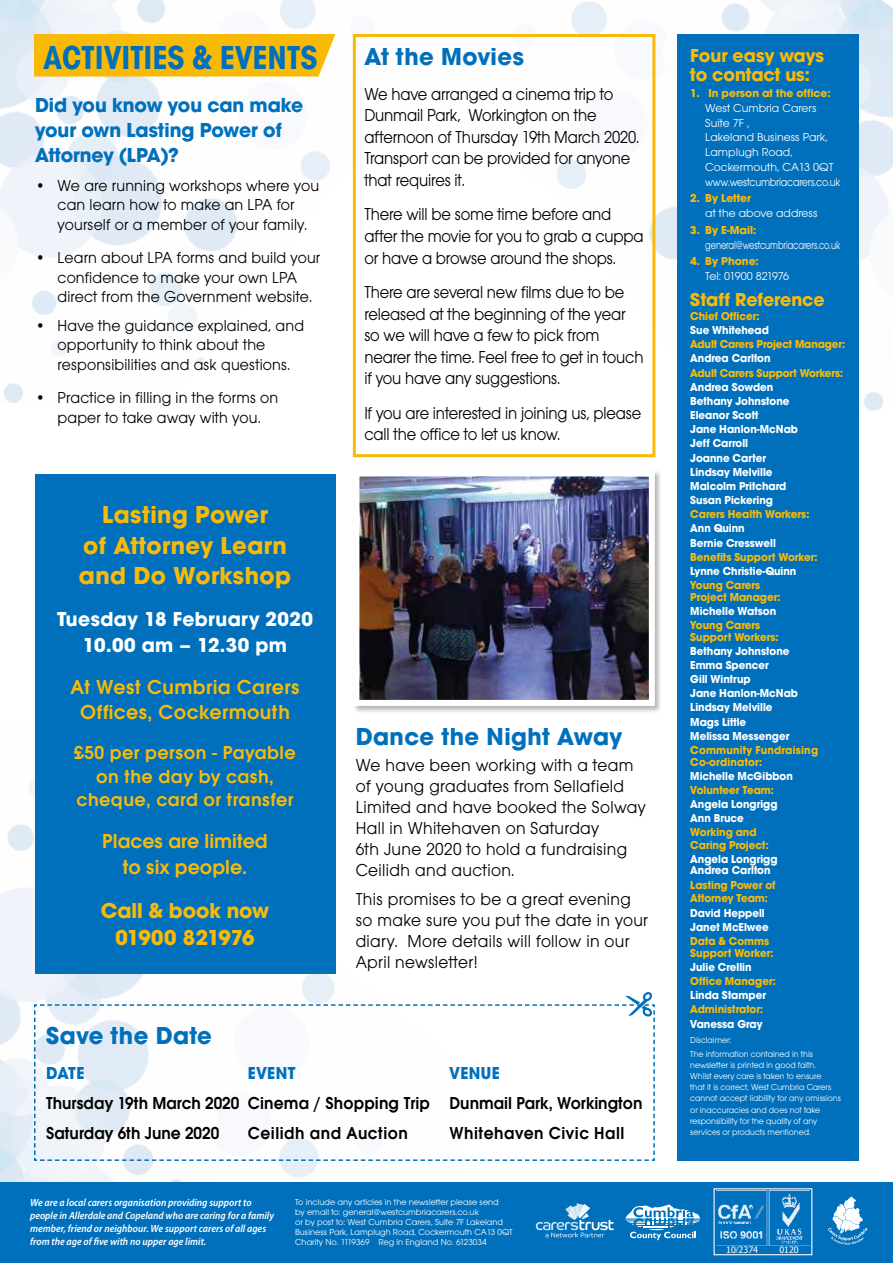
<style>
.page{position:relative;width:893px;height:1263px;background:#fff}
.page>*{position:absolute;margin:0;border:0;box-sizing:border-box;transform-origin:0 0}
.t1{font:700 condensed 34.5px "Avant Garde Gothic Itc T";letter-spacing:.02em;color:#0070bc}
.t2{font:700 25.5px/30.6px "Avant Garde Gothic Itc T";letter-spacing:.02em;color:#f9ba07;text-align:center}
.t3{font:700 25.5px "Avant Garde Gothic Itc T";letter-spacing:.02em;color:#0070bc}
.t4{font:700 22.5px/27px "Avant Garde Gothic Itc T";color:#f9ba07;text-align:center}
.t5{font:700 21px/25.2px "Avant Garde Gothic Itc T";color:#0070bc}
.t6{font:600 21px/25.2px "Avant Garde Gothic Itc T";letter-spacing:.02em;color:#f9ba07;text-align:center}
.t7{font:700 21px/25.2px "Avant Garde Gothic Itc T";letter-spacing:.02em;color:#fff;text-align:center}
.t8{font:600 21px/25.2px "Avant Garde Gothic Itc T";color:#f9ba07;text-align:center}
.t9{font:600 19.5px/23.4px "Avant Garde Gothic Itc T";letter-spacing:.02em;color:#f9ba07;text-align:center}
.t10{font:700 19.5px/18.3px "Avant Garde Gothic Itc T";color:#f9ba07}
.t11{font:18px/21.6px "Avant Garde Gothic Itc T";letter-spacing:-.01em;color:#000;scale:.91 1}
.t12{font:18px/21px "Avant Garde Gothic Itc T";letter-spacing:.02em;color:#000;scale:.95 1}
.t13{font:600 18px/30.2px "Avant Garde Gothic Itc T";letter-spacing:.01em;color:#000;scale:.95 1}
.t14{font:700 18px "Avant Garde Gothic Itc T";letter-spacing:.03em;color:#0070bc;scale:.95 1}
.t15{font:16.5px/19.8px "Avant Garde Gothic Itc T";letter-spacing:.01em;color:#000;scale:.95 1}
.t16{font:700 12px/14.1px "Avant Garde Gothic Itc T";color:#fff;scale:.96 1}
.t17{font:700 12px/11.6px "Avant Garde Gothic Itc T";color:#f9ba07;scale:.96 1}
.t18{font:12px/14.7px "Avant Garde Gothic Itc T";letter-spacing:-.005em;color:#fff}
.t19{font:700 12px "Avant Garde Gothic Itc T";color:#f9ba07}
.t20{font:700 12px/11.6px "Avant Garde Gothic Itc T";letter-spacing:.02em;color:#f9ba07;scale:.96 1}
.t21{font:12px "Avant Garde Gothic Itc T";letter-spacing:-.005em;color:#fff;scale:.76 1}
.t22{font:12px "Avant Garde Gothic Itc T";letter-spacing:-.045em;color:#fff}
.t23{font:italic 600 semi-condensed 10.5px/13px "Myriad Pro";color:#fff}
.t24{font:9px/11.1px "Avant Garde Gothic Itc T";color:#fff;scale:.96 1}
.t25{font:9px/10.1px "Avant Garde Gothic Itc T";color:#fff}
.t26{font:8.85px "Tahoma";color:#fff}
</style>
<div class="page">
<img style="left:0;top:0;width:353px;height:416px">
<img style="left:0;top:713px;width:336px;height:469px">
<img style="left:557px;top:0;width:336px;height:445px">
<div style="left:677px;top:35px;width:182px;height:1126px;background:#0070bc"></div>
<div style="left:34px;top:34px;width:301px;height:43px;background:#f9ba07"></div>
<div style="left:0;top:1182px;width:893px;height:81px;background:#0070bc"></div>
<svg style="left:536px;top:1203px;width:78px;height:34px"></svg>
<img style="left:716px;top:1190px;width:94px;height:56px">
<svg style="left:828px;top:1196px;width:40px;height:49px"></svg>
<svg style="left:625px;top:1204px;width:75px;height:36px"></svg>
<div style="left:713px;top:1188px;width:99px;height:67px;border:1px solid #fff"></div>
<div style="left:35px;top:474px;width:300px;height:500px;background:#0070bc"></div>
<div style="left:353px;top:34px;width:302px;height:423px;border:3px solid #f9ba07"></div>
<svg style="left:34px;top:991px;width:621px;height:170px"></svg>
<div style="left:352px;top:469px;width:310px;height:244px;background:#000;opacity:.3"></div>
<img style="left:352px;top:469px;width:306px;height:240px">
<h1 class="t1" style="left:44px;top:37px;width:275px">ACTIVITIES &amp; EVENTS</h1>
<p class="t5" style="left:35px;top:92px;width:270px">Did you know you can make your own Lasting Power of<br>Attorney (LPA)?</p>
<p class="t15" style="left:58px;top:175px;width:277px;text-indent:-22px">• We are running workshops where you can learn how to make an LPA for yourself or a member of your family.</p>
<p class="t15" style="left:58px;top:247px;width:278px;text-indent:-22px">• Learn about LPA forms and build your confidence to make your own LPA direct from the Government website.</p>
<p class="t15" style="left:58px;top:315px;width:261px;text-indent:-22px">• Have the guidance explained, and opportunity to think about the responsibilities and ask questions.</p>
<p class="t15" style="left:35px;top:387px;width:257px;text-align:center">• Practice in filling in the forms on paper to take away with you.</p>
<h2 class="t2" style="left:79px;top:499px;width:214px">Lasting Power<br>of Attorney Learn and Do Workshop</h2>
<p class="t7" style="left:57px;top:606px;width:257px">Tuesday 18 February 2020<br>10.00 am – 12.30 pm</p>
<p class="t6" style="left:70px;top:674px;width:231px">At West Cumbria Carers<br>Offices, Cockermouth</p>
<p class="t9" style="left:74px;top:741px;width:223px">£50 per person - Payable on the day by cash, cheque, card or transfer</p>
<p class="t8" style="left:102px;top:829px;width:167px">Places are limited to six people.</p>
<p class="t4" style="left:101px;top:896px;width:170px">Call &amp; book now<br>01900 821976</p>
<h2 class="t3" style="left:364px;top:41px;width:161px">At the Movies</h2>
<p class="t11" style="left:364px;top:82px;width:304px">We have arranged a cinema trip to<br>Dunmail Park, Workington on the afternoon of Thursday 19th March 2020.<br>Transport can be provided for anyone that requires it.</p>
<p class="t11" style="left:364px;top:203px;width:309px">There will be some time before and after the movie for you to grab a cuppa or have a browse around the shops.</p>
<p class="t11" style="left:364px;top:281px;width:308px">There are several new films due to be released at the beginning of the year so we will have a few to pick from nearer the time. Feel free to get in touch if you have any suggestions.</p>
<p class="t11" style="left:364px;top:402px;width:306px">If you are interested in joining us, please call the office to let us know.</p>
<h2 class="t3" style="left:356px;top:721px;width:268px">Dance the Night Away</h2>
<p class="t12" style="left:356px;top:754px;width:307px">We have been working with a team of young graduates from Sellafield<br>Limited and have booked the Solway<br>Hall in Whitehaven on Saturday<br>6th June 2020 to hold a fundraising<br>Ceilidh and auction.</p>
<p class="t12" style="left:356px;top:888px;width:309px">This promises to be a great evening so make sure you put the date in your diary. More details will follow in our<br>April newsletter!</p>
<h2 class="t3" style="left:46px;top:1020px;width:167px">Save the Date</h2>
<p class="t14" style="left:46px;top:1062px;width:42px">DATE</p>
<p class="t13" style="left:46px;top:1087px;width:205px">Thursday 19th March 2020<br>Saturday 6th June 2020</p>
<p class="t14" style="left:248px;top:1062px;width:52px">EVENT</p>
<p class="t13" style="left:248px;top:1087px;width:193px">Cinema / Shopping Trip<br>Ceilidh and Auction</p>
<p class="t14" style="left:450px;top:1062px;width:55px">VENUE</p>
<p class="t13" style="left:450px;top:1087px;width:205px">Dunmail Park, Workington<br>Whitehaven Civic Hall</p>
<p class="t23" style="left:30px;top:1196px;width:245px">We are a local carers organisation providing support to people in Allerdale and Copeland who are caring for a family member, friend or neighbour. We support carers of all ages from the age of five with no upper age limit.</p>
<p class="t25" style="left:295px;top:1196px;width:219px">To include any articles in the newsletter please send<br>by email to: general@westcumbriacarers.co.uk<br>or by post to: West Cumbria Carers, Suite 7F Lakeland Business Park, Lamplugh Road, Cockermouth CA13 0QT Charity No. 1119369 Reg in England No. 6123034</p>
<p class="t10" style="left:690px;top:46px;width:135px">Four easy ways to contact us:</p>
<p class="t19" style="left:690px;top:86px;width:142px">1. In person at the office:</p>
<p class="t18" style="left:705px;top:101px;width:137px">West Cumbria Carers<br>Suite 7F ,<br>Lakeland Business Park,<br>Lamplugh Road,<br>Cockermouth, CA13 0QT www.westcumbriacarers.co.uk</p>
<p class="t19" style="left:690px;top:191px;width:62px">2. By Letter</p>
<p class="t18" style="left:705px;top:206px;width:114px">at the above address</p>
<p class="t19" style="left:690px;top:223px;width:68px">3. By E-Mail:</p>
<p class="t21" style="left:705px;top:238px;width:179px">general@westcumbriacarers.co.uk</p>
<p class="t19" style="left:690px;top:254px;width:70px">4. By Phone:</p>
<p class="t22" style="left:705px;top:269px;width:85px">Tel: 01900 821976</p>
<p class="t10" style="left:690px;top:290px;width:136px">Staff Reference</p>
<p class="t17" style="left:690px;top:310px;width:74px">Chief Officer:</p>
<p class="t16" style="left:690px;top:323px;width:83px">Sue Whitehead</p>
<p class="t17" style="left:690px;top:338px;width:163px">Adult Carers Project Manager:</p>
<p class="t16" style="left:690px;top:351px;width:85px">Andrea Carlton</p>
<p class="t17" style="left:690px;top:366px;width:161px">Adult Carers Support Workers:</p>
<p class="t16" style="left:690px;top:379px;width:114px">Andrea Sowden<br>Bethany Johnstone<br>Eleanor Scott<br>Jane Hanlon-McNab<br>Jeff Carroll<br>Joanne Carter<br>Lindsay Melville<br>Malcolm Pritchard<br>Susan Pickering</p>
<p class="t17" style="left:690px;top:508px;width:126px">Carers Health Workers:</p>
<p class="t16" style="left:690px;top:521px;width:91px">Ann Quinn<br>Bernie Cresswell</p>
<p class="t17" style="left:690px;top:551px;width:134px">Benefits Support Worker:</p>
<p class="t16" style="left:690px;top:564px;width:112px">Lynne Christie-Quinn</p>
<p class="t17" style="left:690px;top:579px;width:96px">Young Carers<br>Project Manager:</p>
<p class="t16" style="left:690px;top:603px;width:91px">Michelle Watson</p>
<p class="t17" style="left:690px;top:619px;width:93px">Young Carers<br>Support Workers:</p>
<p class="t16" style="left:690px;top:643px;width:114px">Bethany Johnstone<br>Emma Spencer<br>Gill Wintrup<br>Jane Hanlon-McNab<br>Lindsay Melville<br>Mags Little<br>Melissa Messenger</p>
<p class="t20" style="left:690px;top:744px;width:135px">Community Fundraising<br>Co-ordinator:</p>
<p class="t16" style="left:690px;top:768px;width:108px">Michelle McGibbon</p>
<p class="t17" style="left:690px;top:784px;width:89px">Volunteer Team:</p>
<p class="t16" style="left:690px;top:797px;width:92px">Angela Longrigg<br>Ann Bruce</p>
<p class="t17" style="left:690px;top:826px;width:83px;line-height:12.3px">Working and<br>Caring Project:</p>
<p class="t16" style="left:690px;top:853px;width:92px;line-height:11.6px">Angela Longrigg<br>Andrea Carlton</p>
<p class="t17" style="left:690px;top:877px;width:90px;line-height:13.8px">Lasting Power of<br>Attorney Team:</p>
<p class="t16" style="left:690px;top:905px;width:83px">David Heppell<br>Janet McElwee</p>
<p class="t17" style="left:690px;top:935px;width:88px">Data &amp; Comms<br>Support Worker:</p>
<p class="t16" style="left:690px;top:959px;width:65px">Julie Crellin</p>
<p class="t17" style="left:690px;top:975px;width:91px">Office Manager:</p>
<p class="t16" style="left:690px;top:988px;width:80px">Linda Stamper</p>
<p class="t17" style="left:690px;top:1003px;width:77px">Administrator:</p>
<p class="t16" style="left:690px;top:1017px;width:77px">Vanessa Gray</p>
<p class="t24" style="left:690px;top:1033px;width:129px;line-height:13.6px">Disclaimer:<br>The information contained in this</p>
<p class="t24" style="left:690px;top:1059px;width:158px">newsletter is printed in good faith.<br>Whilst every care is taken to ensure<br>that it is correct, West Cumbria Carers cannot accept liability for any omissions or inaccuracies and does not take responsibility for the quality of any services or products mentioned.</p>
<p class="t26" style="left:726px;top:1244px;width:33px">10<sup>/</sup>2374</p>
<p class="t26" style="left:779px;top:1244px;width:21px">0120</p>
</div>
